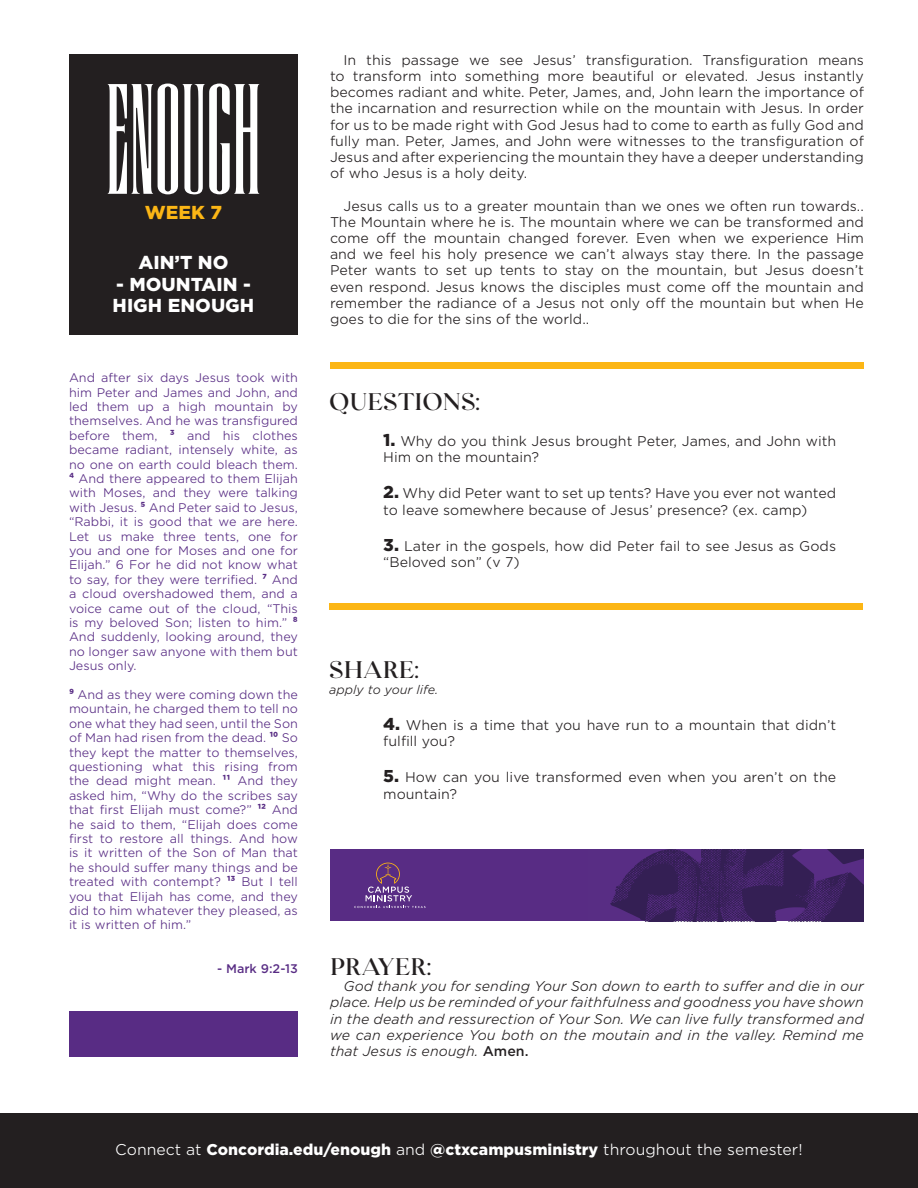
<style>
.page{position:relative;width:918px;height:1188px;background:#fff}
.page>*{position:absolute;margin:0;border:0;box-sizing:border-box;transform-origin:0 0}
.t1{font:24px "August Stories Serif";color:#231f20}
.t2{font:900 18px "Gotham S Sm";color:#fff}
.t3{font:900 18px "Gotham S Sm";color:#fcb615}
.t4{font:900 15px "Gotham S Sm";color:#fff}
.t5{font:300 13.5px/16.2px "Gotham S Sm";color:#231f20}
.t6{font:italic 300 13.5px/16.2px "Gotham S Sm";color:#231f20;text-align:justify}
.t7{font:300 12px/14.4px "Gotham S Sm";color:#582c84;text-align:justify}
.t8{font:italic 300 12px "Gotham S Sm";color:#231f20}
.t9{font:500 12px "Gotham S Sm";color:#582c84}
.s1{font-weight:900}
.s2{font-weight:900;font-size:16.5px}
.s3{font-weight:500;font-style:normal}
.s4{font-weight:300}
</style>
<div class="page">
<div style="left:0;top:1113px;width:918px;height:75px;background:#231f20"></div>
<div style="left:69px;top:54px;width:229px;height:281px;background:#231f20"></div>
<svg style="left:108px;top:84px;width:151px;height:111px"></svg>
<div style="left:330px;top:363px;width:534px;height:6px;background:#fcb615"></div>
<div style="left:329px;top:604px;width:534px;height:6px;background:#fcb615"></div>
<div style="left:330px;top:850px;width:534px;height:71px;background:#582c84"></div>
<div style="left:69px;top:1011px;width:229px;height:46px;background:#582c84"></div>
<svg style="left:610px;top:850px;width:254px;height:72px"></svg>
<svg style="left:354px;top:863px;width:72px;height:45px"></svg>
<p class="t3" style="left:145px;top:200px;width:79px">WEEK 7</p>
<p class="t2" style="left:138px;top:249px;width:92px">AIN’T NO</p>
<p class="t2" style="left:116px;top:271px;width:136px">- MOUNTAIN -</p>
<p class="t2" style="left:113px;top:293px;width:143px">HIGH ENOUGH</p>
<p class="t7" style="left:69px;top:370px;width:230px">And after six days Jesus took with him Peter and James and John, and led them up a high mountain by themselves. And he was transfigured before them, <span class="s1">³</span> and his clothes became radiant, intensely white, as no one on earth could bleach them.<br><span class="s1">⁴</span> And there appeared to them Elijah with Moses, and they were talking with Jesus. <span class="s1">⁵</span> And Peter said to Jesus, “Rabbi, it is good that we are here.<br>Let us make three tents, one for you and one for Moses and one for Elijah.” 6 For he did not know what to say, for they were terrified. <span class="s1">⁷</span> And a cloud overshadowed them, and a voice came out of the cloud, “This is my beloved Son; listen to him.” <span class="s1">⁸<br></span>And suddenly, looking around, they no longer saw anyone with them but Jesus only.</p>
<p class="t7" style="left:69px;top:687px;width:230px"><span class="s1">⁹</span> And as they were coming down the mountain, he charged them to tell no one what they had seen, until the Son of Man had risen from the dead. <span class="s1">¹⁰</span> So they kept the matter to themselves, questioning what this rising from the dead might mean. <span class="s1">¹¹</span> And they asked him, “Why do the scribes say that first Elijah must come?” <span class="s1">¹²</span> And he said to them, “Elijah does come first to restore all things. And how is it written of the Son of Man that he should suffer many things and be treated with contempt? <span class="s1">¹³</span> But I tell you that Elijah has come, and they did to him whatever they pleased, as it is written of him.”</p>
<p class="t9" style="left:217px;top:960px;width:82px">- Mark 9:2-13</p>
<p class="t5" style="left:330px;top:51px;width:536px;text-align:justify;text-indent:14px">In this passage we see Jesus’ transfiguration. Transfiguration means to transform into something more beautiful or elevated. Jesus instantly becomes radiant and white. Peter, James, and, John learn the importance of the incarnation and resurrection while on the mountain with Jesus. In order for us to be made right with God Jesus had to come to earth as fully God and fully man. Peter, James, and John were witnesses to the transfiguration of Jesus and after experiencing the mountain they have a deeper understanding of who Jesus is a holy deity.</p>
<p class="t5" style="left:330px;top:197px;width:536px;text-align:justify;text-indent:14px">Jesus calls us to a greater mountain than we ones we often run towards..<br>The Mountain where he is. The mountain where we can be transformed and come off the mountain changed forever. Even when we experience Him and we feel his holy presence we can’t always stay there. In the passage Peter wants to set up tents to stay on the mountain, but Jesus doesn’t even respond. Jesus knows the disciples must come off the mountain and remember the radiance of a Jesus not only off the mountain but when He goes to die for the sins of the world..</p>
<p class="t1" style="left:329px;top:389px;width:152px">QUESTIONS:</p>
<p class="t5" style="left:383px;top:433px;width:455px"><span class="s2">1.</span> Why do you think Jesus brought Peter, James, and John with<br>Him on the mountain?</p>
<p class="t5" style="left:383px;top:485px;width:455px"><span class="s2">2.</span> Why did Peter want to set up tents? Have you ever not wanted to leave somewhere because of Jesus’ presence? (ex. camp)</p>
<p class="t5" style="left:383px;top:537px;width:454px"><span class="s2">3.</span> Later in the gospels, how did Peter fail to see Jesus as Gods “Beloved son” (v 7)</p>
<p class="t1" style="left:329px;top:657px;width:91px">SHARE:</p>
<p class="t8" style="left:329px;top:682px;width:111px">apply to your life.</p>
<p class="t5" style="left:383px;top:717px;width:455px"><span class="s2">4.</span> When is a time that you have run to a mountain that didn’t fulfill you?</p>
<p class="t5" style="left:383px;top:769px;width:455px"><span class="s2">5.</span> How can you live transformed even when you aren’t on the mountain?</p>
<p class="t1" style="left:330px;top:954px;width:103px">PRAYER:</p>
<p class="t6" style="left:330px;top:978px;width:536px;text-indent:14px">God thank you for sending Your Son down to earth to suffer and die in our place. Help us be reminded of your faithfulness and goodness you have shown in the death and ressurection of Your Son. We can live fully transformed and we can experience You both on the moutain and in the valley. Remind me that Jesus is enough. <span class="s3">Amen.</span></p>
<p class="t4" style="left:115px;top:1139px;width:689px"><span class="s4">Connect at</span> Concordia.edu/enough <span class="s4">and</span> @ctxcampusministry <span class="s4">throughout the semester!</span></p>
</div>
